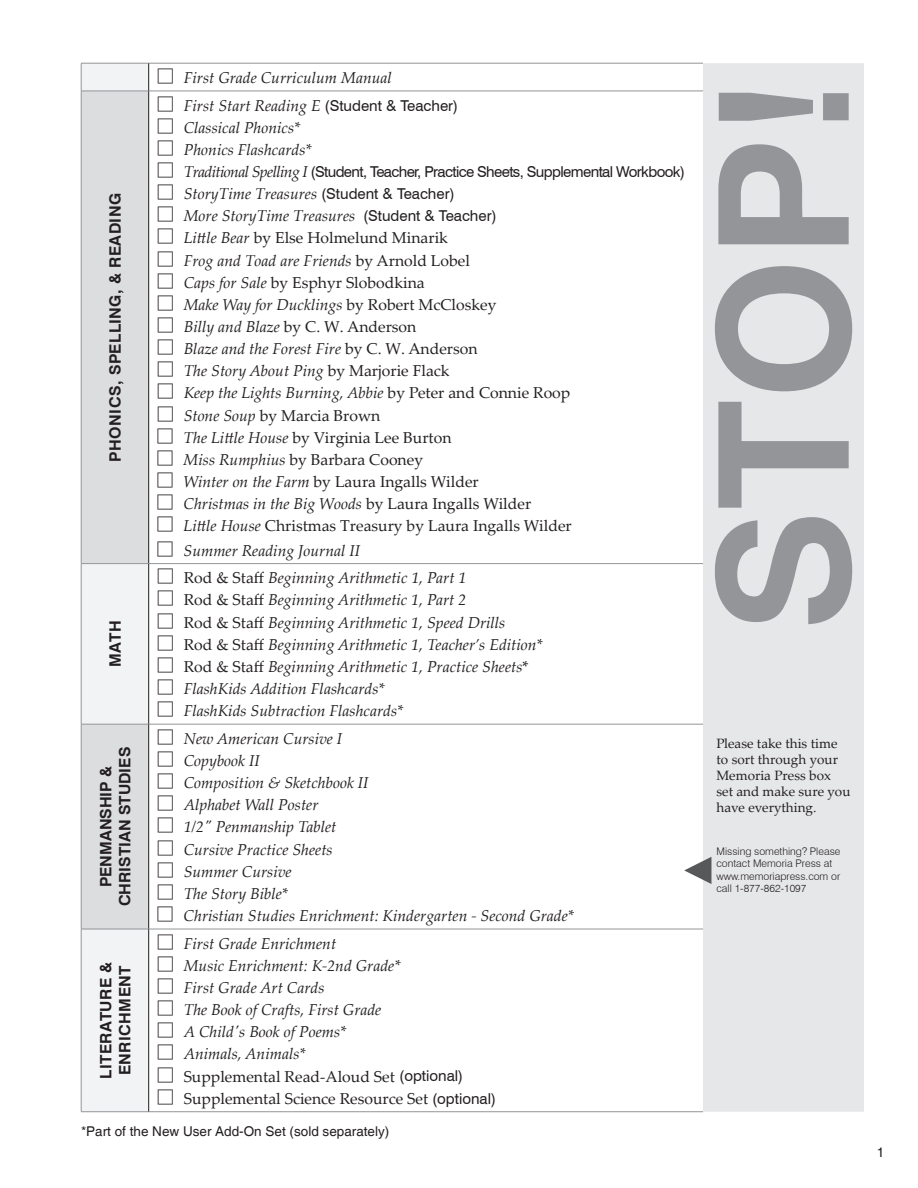
<style>
.page{position:relative;width:918px;height:1188px;background:#fff}
.page>*{position:absolute;margin:0;border:0;box-sizing:border-box;transform-origin:0 0}
.t1{font:700 181.5px "Helvetica";color:#939598}
.t2{font:italic 15.75px "Palatino Linotype";color:#231f20}
.t3{font:15.75px "Palatino Linotype";color:#231f20}
.t4{font:700 15.75px/18.9px "Swiss 721 BT";letter-spacing:.025em;color:#231f20}
.t5{font:700 15.75px/18.9px "Swiss 721 BT";color:#231f20;text-align:center}
.t6{font:15px "Swiss 721 BT";letter-spacing:-.04em;color:#231f20}
.t7{font:13.5px/16.2px "Palatino Linotype";color:#231f20}
.t8{font:13.5px "Helvetica";color:#231f20}
.t9{font:300 10.5px/12.6px "Swiss 721 BT";color:#231f20}
.s1{font-family:"boxes";font-style:normal}
.s2{font-family:"Swiss 721 BT";font-style:normal;font-size:15px}
.s3{font-family:"boxes";font-size:15.75px}
.s4{font-family:"Palatino Linotype";font-style:italic;font-size:15.75px}
.s5{font-family:"boxes"}
.s6{font-style:italic}
.s7{font-style:normal}
.s8{font-family:"Swiss 721 BT";font-size:15px}
</style>
<div class="page">
<div style="left:82px;top:64px;width:66px;height:1047px;background:#f2f3f4"></div>
<div style="left:703px;top:63px;width:161px;height:1049px;background:#e6e7e9"></div>
<svg style="left:82px;top:92px;width:66px;height:837px;fill:#dcdddf"></svg>
<hr style="left:149px;top:563px;width:554px;height:1px;background:#939598">
<hr style="left:149px;top:724px;width:554px;height:1px;background:#939598">
<hr style="left:149px;top:929px;width:554px;height:1px;background:#939598">
<hr style="left:149px;top:63px;width:554px;height:1px;background:#939598">
<hr style="left:149px;top:91px;width:554px;height:1px;background:#939598">
<hr style="left:149px;top:1111px;width:554px;height:1px;background:#939598">
<hr style="left:81px;top:91px;width:1px;height:472px;background:#939598">
<hr style="left:148px;top:91px;width:1px;height:472px;background:#231f20">
<hr style="left:81px;top:63px;width:68px;height:1px;background:#939598">
<svg style="left:81px;top:63px;width:1px;height:28px"></svg>
<hr style="left:81px;top:91px;width:68px;height:1px;background:#939598">
<svg style="left:148px;top:63px;width:1px;height:28px"></svg>
<hr style="left:81px;top:563px;width:68px;height:1px;background:#939598">
<hr style="left:81px;top:564px;width:1px;height:160px;background:#939598">
<hr style="left:148px;top:564px;width:1px;height:160px;background:#231f20">
<hr style="left:81px;top:724px;width:68px;height:1px;background:#939598">
<hr style="left:81px;top:724px;width:1px;height:205px;background:#939598">
<hr style="left:148px;top:724px;width:1px;height:205px;background:#231f20">
<hr style="left:81px;top:929px;width:68px;height:1px;background:#939598">
<hr style="left:81px;top:929px;width:1px;height:183px;background:#939598">
<hr style="left:81px;top:1111px;width:68px;height:1px;background:#939598">
<hr style="left:148px;top:929px;width:1px;height:183px;background:#231f20">
<svg style="left:684px;top:857px;width:27px;height:27px"></svg>
<p class="t4" style="left:106px;top:462px;width:270px;rotate:-90deg">PHONICS, SPELLING, &amp; READING</p>
<p class="t4" style="left:106px;top:667px;width:48px;rotate:-90deg">MATH</p>
<p class="t5" style="left:96px;top:906px;width:161px;rotate:-90deg">PENMANSHIP &amp;<br>CHRISTIAN STUDIES</p>
<p class="t2" style="left:157px;top:66px;width:237px"><span class="s1">□</span> First Grade Curriculum Manual</p>
<p class="t2" style="left:157px;top:94px;width:303px"><span class="s1">□</span> First Start Reading E <span class="s2">(Student &amp; Teacher)</span></p>
<p class="t2" style="left:157px;top:116px;width:145px"><span class="s1">□</span> Classical Phonics*</p>
<p class="t2" style="left:157px;top:138px;width:156px"><span class="s1">□</span> Phonics Flashcards*</p>
<p class="t6" style="left:157px;top:163px;width:530px"><span class="s3">□</span> <span class="s4">Traditional Spelling I</span> (Student, Teacher, Practice Sheets, Supplemental Workbook)</p>
<p class="t2" style="left:157px;top:183px;width:299px"><span class="s1">□</span> StoryTime Treasures <span class="s2">(Student &amp; Teacher)</span></p>
<p class="t2" style="left:157px;top:205px;width:341px"><span class="s1">□</span> More StoryTime Treasures <span class="s2">(Student &amp; Teacher)</span></p>
<p class="t3" style="left:157px;top:227px;width:293px"><span class="s5">□</span> <span class="s6">Little Bear</span> by Else Holmelund Minarik</p>
<p class="t2" style="left:157px;top:249px;width:315px"><span class="s1">□</span> Frog and Toad are Friends <span class="s7">by Arnold Lobel</span></p>
<p class="t3" style="left:157px;top:271px;width:270px"><span class="s5">□</span> <span class="s6">Caps for Sale</span> by Esphyr Slobodkina</p>
<p class="t2" style="left:157px;top:293px;width:341px"><span class="s1">□</span> Make Way for Ducklings <span class="s7">by Robert McCloskey</span></p>
<p class="t3" style="left:157px;top:315px;width:261px"><span class="s5">□</span> <span class="s6">Billy and Blaze</span> by C. W. Anderson</p>
<p class="t2" style="left:157px;top:338px;width:322px"><span class="s1">□</span> Blaze and the Forest Fire <span class="s7">by C. W. Anderson</span></p>
<p class="t2" style="left:157px;top:360px;width:295px"><span class="s1">□</span> The Story About Ping <span class="s7">by Marjorie Flack</span></p>
<p class="t2" style="left:157px;top:382px;width:415px"><span class="s1">□</span> Keep the Lights Burning, Abbie <span class="s7">by Peter and Connie Roop</span></p>
<p class="t3" style="left:157px;top:404px;width:225px"><span class="s5">□</span> <span class="s6">Stone Soup</span> by Marcia Brown</p>
<p class="t3" style="left:157px;top:426px;width:296px"><span class="s5">□</span> <span class="s6">The Little House</span> by Virginia Lee Burton</p>
<p class="t3" style="left:157px;top:448px;width:268px"><span class="s5">□</span> <span class="s6">Miss Rumphius</span> by Barbara Cooney</p>
<p class="t3" style="left:157px;top:470px;width:324px"><span class="s5">□</span> <span class="s6">Winter on the Farm</span> by Laura Ingalls Wilder</p>
<p class="t2" style="left:157px;top:493px;width:376px"><span class="s1">□</span> Christmas in the Big Woods <span class="s7">by Laura Ingalls Wilder</span></p>
<p class="t3" style="left:157px;top:515px;width:417px"><span class="s5">□</span> <span class="s6">Little House</span> Christmas Treasury by Laura Ingalls Wilder</p>
<p class="t2" style="left:157px;top:539px;width:205px"><span class="s1">□</span> Summer Reading Journal II</p>
<p class="t2" style="left:157px;top:567px;width:311px"><span class="s1">□</span> <span class="s7">Rod &amp; Staff</span> Beginning Arithmetic 1, Part 1</p>
<p class="t2" style="left:157px;top:589px;width:311px"><span class="s1">□</span> <span class="s7">Rod &amp; Staff</span> Beginning Arithmetic 1, Part 2</p>
<p class="t2" style="left:157px;top:611px;width:350px"><span class="s1">□</span> <span class="s7">Rod &amp; Staff</span> Beginning Arithmetic 1, Speed Drills</p>
<p class="t2" style="left:157px;top:633px;width:388px"><span class="s1">□</span> <span class="s7">Rod &amp; Staff</span> Beginning Arithmetic 1, Teacher’s Edition*</p>
<p class="t2" style="left:157px;top:655px;width:373px"><span class="s1">□</span> <span class="s7">Rod &amp; Staff</span> Beginning Arithmetic 1, Practice Sheets<span class="s7">*</span></p>
<p class="t2" style="left:157px;top:677px;width:229px"><span class="s1">□</span> FlashKids Addition Flashcards*</p>
<p class="t2" style="left:157px;top:700px;width:248px"><span class="s1">□</span> FlashKids Subtraction Flashcards*</p>
<p class="t2" style="left:157px;top:727px;width:187px"><span class="s1">□</span> New American Cursive I</p>
<p class="t2" style="left:157px;top:749px;width:104px"><span class="s1">□</span> Copybook II</p>
<p class="t2" style="left:157px;top:772px;width:213px"><span class="s1">□</span> Composition &amp; Sketchbook II</p>
<p class="t2" style="left:157px;top:794px;width:163px"><span class="s1">□</span> Alphabet Wall Poster</p>
<p class="t2" style="left:157px;top:816px;width:181px"><span class="s1">□</span> 1/2" Penmanship Tablet</p>
<p class="t2" style="left:157px;top:838px;width:178px"><span class="s1">□</span> Cursive Practice Sheets</p>
<p class="t2" style="left:157px;top:860px;width:136px"><span class="s1">□</span> Summer Cursive</p>
<p class="t2" style="left:157px;top:882px;width:133px"><span class="s1">□</span> The Story Bible*</p>
<p class="t2" style="left:157px;top:904px;width:419px"><span class="s1">□</span> Christian Studies Enrichment: Kindergarten - Second Grade*</p>
<p class="t2" style="left:157px;top:932px;width:181px"><span class="s1">□</span> First Grade Enrichment</p>
<p class="t2" style="left:157px;top:954px;width:245px"><span class="s1">□</span> Music Enrichment: K-2nd Grade*</p>
<p class="t2" style="left:157px;top:976px;width:169px"><span class="s1">□</span> First Grade Art Cards</p>
<p class="t2" style="left:157px;top:999px;width:226px"><span class="s1">□</span> The Book of Crafts, First Grade</p>
<p class="t2" style="left:157px;top:1021px;width:191px"><span class="s1">□</span> A Child's Book of Poems*</p>
<p class="t2" style="left:157px;top:1043px;width:150px"><span class="s1">□</span> Animals, Animals*</p>
<p class="t3" style="left:157px;top:1065px;width:308px"><span class="s5">□</span> Supplemental Read-Aloud Set <span class="s8">(optional)</span></p>
<p class="t3" style="left:157px;top:1087px;width:341px"><span class="s5">□</span> Supplemental Science Resource Set <span class="s8">(optional)</span></p>
<p class="t8" style="left:81px;top:1123px;width:310px">*Part of the New User Add-On Set (sold separately)</p>
<p class="t4" style="left:96px;top:1079px;width:119px;rotate:-90deg">LITERATURE &amp;<br>ENRICHMENT</p>
<h1 class="t1" style="left:674px;top:631px;width:556px;rotate:-90deg">STOP!</h1>
<p class="t7" style="left:717px;top:734px;width:135px">Please take this time to sort through your<br>Memoria Press box set and make sure you have everything.</p>
<p class="t9" style="left:717px;top:845px;width:125px">Missing something? Please contact Memoria Press at www.memoriapress.com or call 1-877-862-1097</p>
<p class="t8" style="left:877px;top:1145px;width:9px">1</p>
</div>
